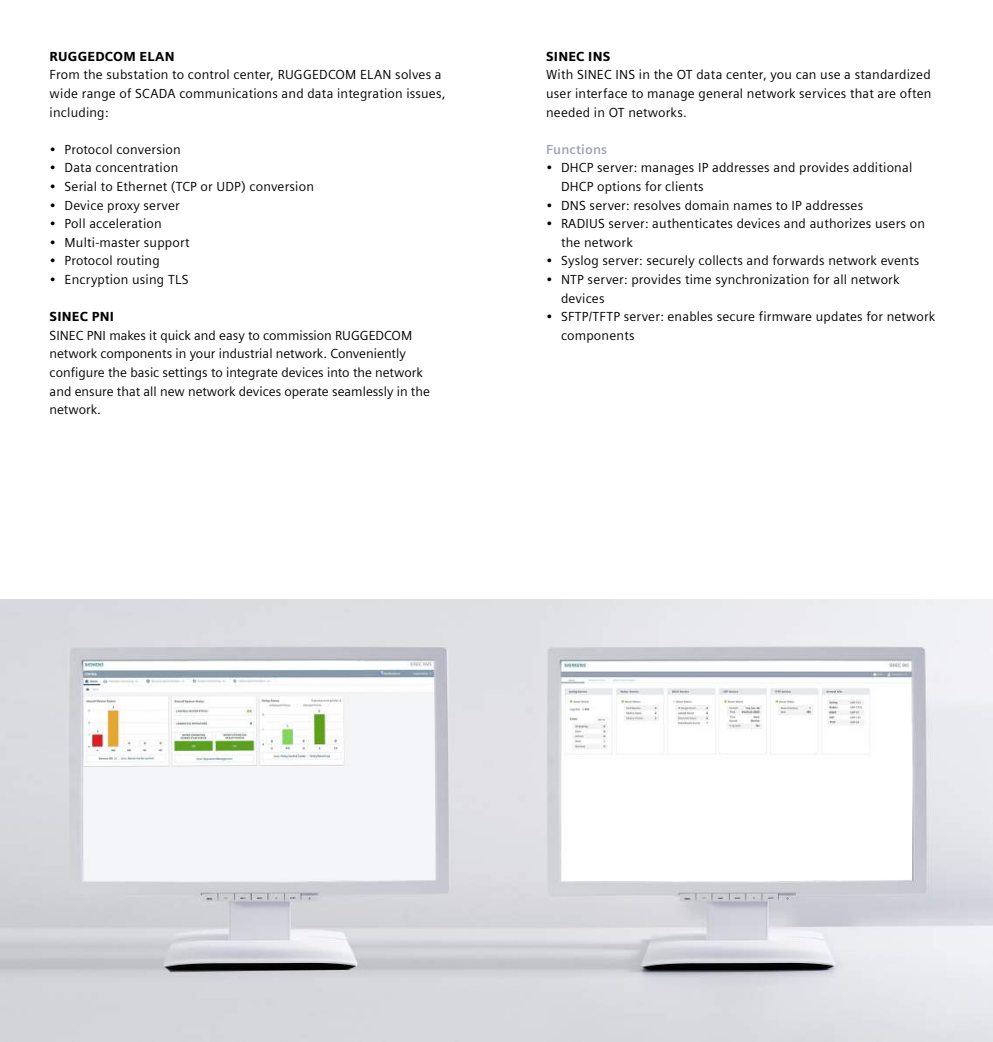
<style>
.page{position:relative;width:993px;height:1042px;background:#fff}
.page>*{position:absolute;margin:0;border:0;box-sizing:border-box;transform-origin:0 0}
.t1{font:13.12px/18.6px "Siemens Sans";letter-spacing:.015em;color:#000}
.t2{font:900 13.12px "Siemens Sans";letter-spacing:.015em;color:#000}
.t3{font:700 13.12px "Siemens Sans";letter-spacing:.015em;color:#a0a2b5}
</style>
<div class="page">
<img style="left:0;top:599px;width:992px;height:443px">
<p class="t2" style="left:50px;top:48px;width:126px">RUGGEDCOM ELAN</p>
<p class="t1" style="left:50px;top:66px;width:397px">From the substation to control center, RUGGEDCOM ELAN solves a wide range of SCADA communications and data integration issues, including:</p>
<p class="t1" style="left:50px;top:140px;width:133px">• Protocol conversion</p>
<p class="t1" style="left:50px;top:159px;width:130px">• Data concentration</p>
<p class="t1" style="left:50px;top:177px;width:266px">• Serial to Ethernet (TCP or UDP) conversion</p>
<p class="t1" style="left:50px;top:196px;width:132px">• Device proxy server</p>
<p class="t1" style="left:50px;top:214px;width:114px">• Poll acceleration</p>
<p class="t1" style="left:50px;top:233px;width:142px">• Multi-master support</p>
<p class="t1" style="left:50px;top:252px;width:112px">• Protocol routing</p>
<p class="t1" style="left:50px;top:270px;width:140px">• Encryption using TLS</p>
<p class="t2" style="left:50px;top:309px;width:66px">SINEC PNI</p>
<p class="t1" style="left:50px;top:326px;width:381px">SINEC PNI makes it quick and easy to commission RUGGEDCOM network components in your industrial network. Conveniently configure the basic settings to integrate devices into the network and ensure that all new network devices operate seamlessly in the network.</p>
<p class="t2" style="left:546px;top:48px;width:66px">SINEC INS</p>
<p class="t1" style="left:546px;top:66px;width:387px;text-align:justify">With SINEC INS in the OT data center, you can use a standardized user interface to manage general network services that are often needed in OT networks.</p>
<p class="t3" style="left:546px;top:142px;width:63px">Functions</p>
<p class="t1" style="left:561px;top:159px;width:352px;text-indent:-15px">• DHCP server: manages IP addresses and provides additional<br>DHCP options for clients</p>
<p class="t1" style="left:546px;top:196px;width:318px">• DNS server: resolves domain names to IP addresses</p>
<p class="t1" style="left:561px;top:214px;width:365px;text-indent:-15px">• RADIUS server: authenticates devices and authorizes users on the network</p>
<p class="t1" style="left:546px;top:252px;width:374px">• Syslog server: securely collects and forwards network events</p>
<p class="t1" style="left:561px;top:270px;width:340px;text-indent:-15px">• NTP server: provides time synchronization for all network devices</p>
<p class="t1" style="left:561px;top:307px;width:376px;text-indent:-15px">• SFTP/TFTP server: enables secure firmware updates for network components</p>
</div>
